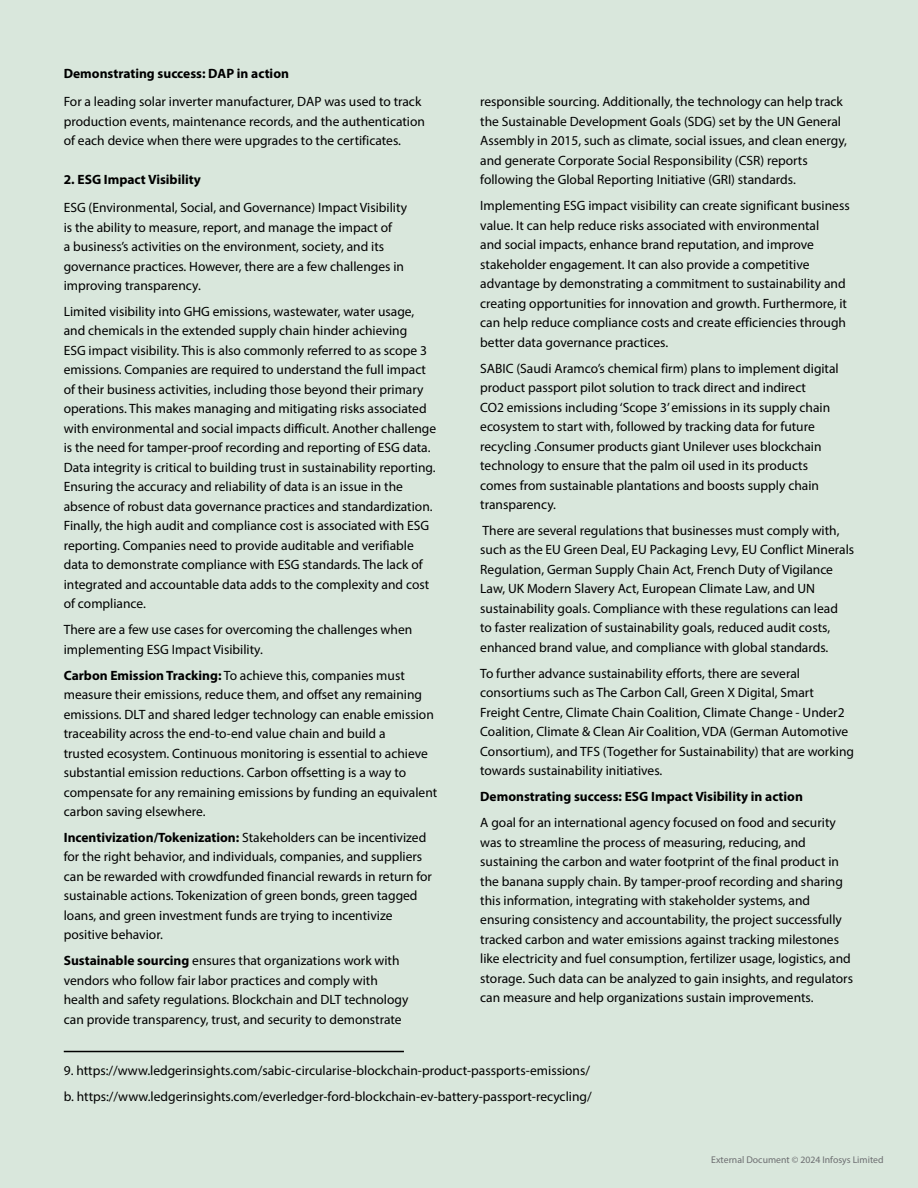
<style>
.page{position:relative;width:918px;height:1188px;background:#d9e7dc}
.page>*{position:absolute;margin:0;border:0;box-sizing:border-box;transform-origin:0 0}
.t1{font:13.5px/19.5px "Myriad Pro";color:#000}
.t2{font:700 13.5px "Myriad Pro";color:#000}
.t3{font:9.75px "Myriad Pro";color:#6d6e71}
.s1{font-weight:700}
</style>
<div class="page">
<hr style="left:64px;top:1051px;width:340px;height:1px;background:#000">
<p class="t2" style="left:64px;top:65px;width:227px">Demonstrating success: DAP in action</p>
<p class="t1" style="left:64px;top:92px;width:363px">For a leading solar inverter manufacturer, DAP was used to track production events, maintenance records, and the authentication of each device when there were upgrades to the certificates.</p>
<p class="t2" style="left:64px;top:171px;width:139px">2. ESG Impact Visibility</p>
<p class="t1" style="left:64px;top:198px;width:345px">ESG (Environmental, Social, and Governance) Impact Visibility is the ability to measure, report, and manage the impact of<br>a business’s activities on the environment, society, and its governance practices. However, there are a few challenges in improving transparency.</p>
<p class="t1" style="left:64px;top:301px;width:374px">Limited visibility into GHG emissions, wastewater, water usage, and chemicals in the extended supply chain hinder achieving<br>ESG impact visibility. This is also commonly referred to as scope 3 emissions. Companies are required to understand the full impact of their business activities, including those beyond their primary operations. This makes managing and mitigating risks associated with environmental and social impacts difficult. Another challenge is the need for tamper-proof recording and reporting of ESG data.<br>Data integrity is critical to building trust in sustainability reporting.<br>Ensuring the accuracy and reliability of data is an issue in the absence of robust data governance practices and standardization.<br>Finally, the high audit and compliance cost is associated with ESG reporting. Companies need to provide auditable and verifiable data to demonstrate compliance with ESG standards. The lack of integrated and accountable data adds to the complexity and cost of compliance.</p>
<p class="t1" style="left:64px;top:620px;width:350px">There are a few use cases for overcoming the challenges when implementing ESG Impact Visibility.</p>
<p class="t1" style="left:64px;top:665px;width:375px"><span class="s1">Carbon Emission Tracking:</span> To achieve this, companies must measure their emissions, reduce them, and offset any remaining emissions. DLT and shared ledger technology can enable emission traceability across the end-to-end value chain and build a<br>trusted ecosystem. Continuous monitoring is essential to achieve substantial emission reductions. Carbon offsetting is a way to compensate for any remaining emissions by funding an equivalent carbon saving elsewhere.</p>
<p class="t1" style="left:64px;top:827px;width:370px"><span class="s1">Incentivization/Tokenization:</span> Stakeholders can be incentivized for the right behavior, and individuals, companies, and suppliers can be rewarded with crowdfunded financial rewards in return for sustainable actions. Tokenization of green bonds, green tagged loans, and green investment funds are trying to incentivize positive behavior.</p>
<p class="t1" style="left:64px;top:951px;width:346px"><span class="s1">Sustainable sourcing</span> ensures that organizations work with vendors who follow fair labor practices and comply with health and safety regulations. Blockchain and DLT technology can provide transparency, trust, and security to demonstrate</p>
<p class="t1" style="left:480px;top:92px;width:368px">responsible sourcing. Additionally, the technology can help track the Sustainable Development Goals (SDG) set by the UN General Assembly in 2015, such as climate, social issues, and clean energy, and generate Corporate Social Responsibility (CSR) reports following the Global Reporting Initiative (GRI) standards.</p>
<p class="t1" style="left:480px;top:196px;width:371px">Implementing ESG impact visibility can create significant business value. It can help reduce risks associated with environmental<br>and social impacts, enhance brand reputation, and improve stakeholder engagement. It can also provide a competitive advantage by demonstrating a commitment to sustainability and creating opportunities for innovation and growth. Furthermore, it can help reduce compliance costs and create efficiencies through better data governance practices.</p>
<p class="t1" style="left:480px;top:358px;width:360px">SABIC (Saudi Aramco’s chemical firm) plans to implement digital product passport pilot solution to track direct and indirect<br>CO2 emissions including ‘Scope 3’ emissions in its supply chain ecosystem to start with, followed by tracking data for future recycling .Consumer products giant Unilever uses blockchain technology to ensure that the palm oil used in its products comes from sustainable plantations and boosts supply chain transparency.</p>
<p class="t1" style="left:480px;top:520px;width:375px">There are several regulations that businesses must comply with, such as the EU Green Deal, EU Packaging Levy, EU Conflict Minerals Regulation, German Supply Chain Act, French Duty of Vigilance Law, UK Modern Slavery Act, European Climate Law, and UN sustainability goals. Compliance with these regulations can lead<br>to faster realization of sustainability goals, reduced audit costs, enhanced brand value, and compliance with global standards.</p>
<p class="t1" style="left:480px;top:663px;width:375px">To further advance sustainability efforts, there are several consortiums such as The Carbon Call, Green X Digital, Smart Freight Centre, Climate Chain Coalition, Climate Change - Under2<br>Coalition, Climate &amp; Clean Air Coalition, VDA (German Automotive Consortium), and TFS (Together for Sustainability) that are working towards sustainability initiatives.</p>
<p class="t2" style="left:480px;top:788px;width:324px">Demonstrating success: ESG Impact Visibility in action</p>
<p class="t1" style="left:480px;top:813px;width:374px">A goal for an international agency focused on food and security was to streamline the process of measuring, reducing, and sustaining the carbon and water footprint of the final product in the banana supply chain. By tamper-proof recording and sharing this information, integrating with stakeholder systems, and ensuring consistency and accountability, the project successfully tracked carbon and water emissions against tracking milestones like electricity and fuel consumption, fertilizer usage, logistics, and storage. Such data can be analyzed to gain insights, and regulators can measure and help organizations sustain improvements.</p>
<p class="t1" style="left:64px;top:1058px;width:529px;line-height:26px">9. https://www.ledgerinsights.com/sabic-circularise-blockchain-product-passports-emissions/ b. https://www.ledgerinsights.com/everledger-ford-blockchain-ev-battery-passport-recycling/</p>
<p class="t3" style="left:711px;top:1154px;width:174px">External Document © 2024 Infosys Limited</p>
</div>
